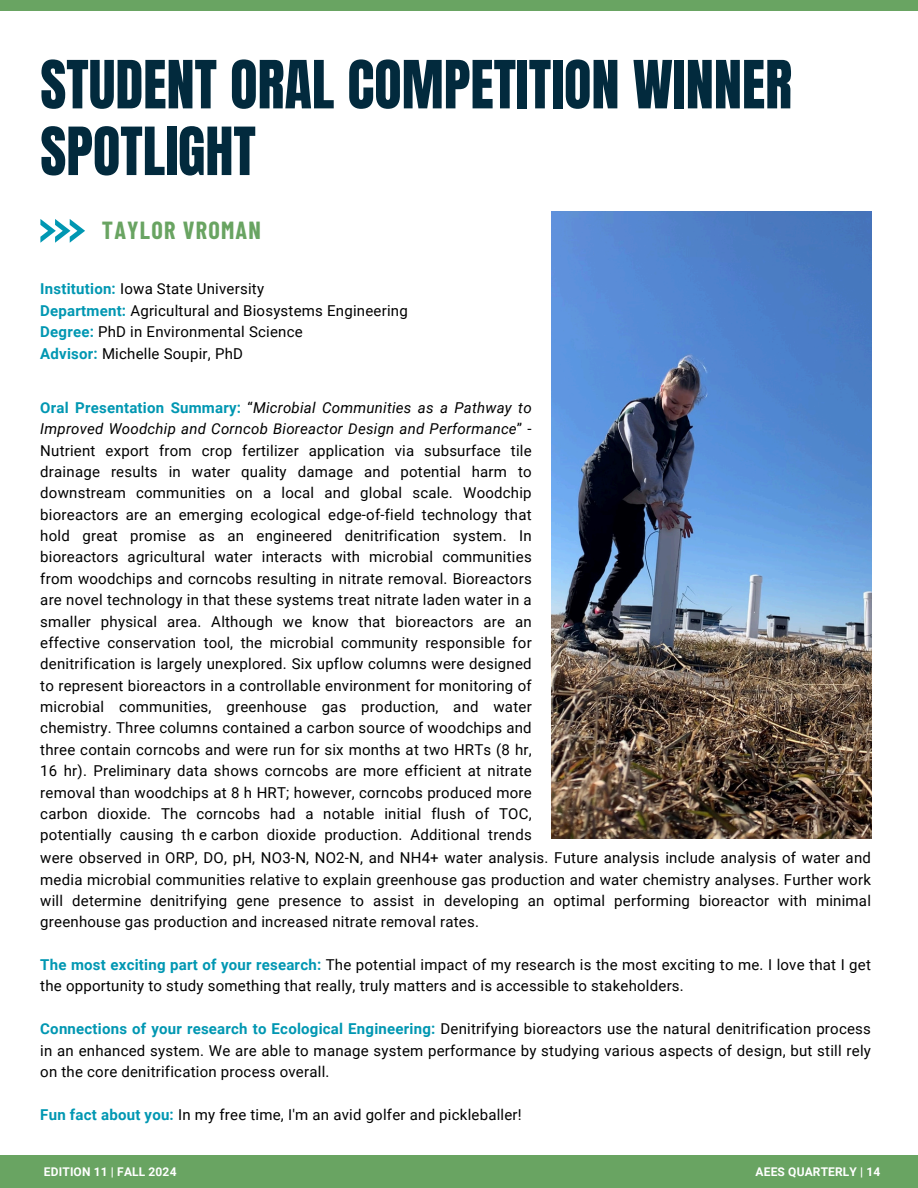
<style>
.page{position:relative;width:918px;height:1188px;background:#fff}
.page>*{position:absolute;margin:0;border:0;box-sizing:border-box;transform-origin:0 0}
.t1{font:56.4px/66.6px "Anton";color:#022a3d}
.t2{font:700 24.15px "Barlow Condensed";letter-spacing:.05em;color:#69a462}
.t3{font:15px/21.3px "Roboto";letter-spacing:.015em;color:#000;text-align:justify}
.t4{font:700 12px "Roboto";letter-spacing:.01em;color:#fff}
.s1{font-weight:700;color:#0097b2}
.s2{font-style:italic}
</style>
<div class="page">
<div style="left:0;top:0;width:918px;height:11px;background:#69a462"></div>
<div style="left:0;top:1155px;width:918px;height:33px;background:#69a462"></div>
<svg style="left:40px;top:219px;width:45px;height:24px"></svg>
<img style="left:552px;top:211px;width:319px;height:627px">
<p class="t1" style="left:40px;top:52px;width:753px">STUDENT ORAL COMPETITION WINNER<br>SPOTLIGHT</p>
<p class="t2" style="left:102px;top:215px;width:160px">TAYLOR VROMAN</p>
<h3 class="t3" style="left:40px;top:279px;width:369px;text-align:left"><span class="s1">Institution:</span> Iowa State University<br><span class="s1">Department:</span> Agricultural and Biosystems Engineering<br><span class="s1">Degree:</span> PhD in Environmental Science</h3>
<h3 class="t3" style="left:40px;top:343px;width:204px"><span class="s1">Advisor:</span> Michelle Soupir, PhD</h3>
<h3 class="t3" style="left:40px;top:397px;width:493px"><span class="s1">Oral Presentation Summary:</span> “<span class="s2">Microbial Communities as a Pathway to Improved Woodchip and Corncob Bioreactor Design and Performance</span>” - Nutrient export from crop fertilizer application via subsurface tile drainage results in water quality damage and potential harm to downstream communities on a local and global scale. Woodchip bioreactors are an emerging ecological edge-of-field technology that hold great promise as an engineered denitrification system. In bioreactors agricultural water interacts with microbial communities from woodchips and corncobs resulting in nitrate removal. Bioreactors are novel technology in that these systems treat nitrate laden water in a smaller physical area. Although we know that bioreactors are an effective conservation tool, the microbial community responsible for denitrification is largely unexplored. Six upflow columns were designed to represent bioreactors in a controllable environment for monitoring of microbial communities, greenhouse gas production, and water chemistry. Three columns contained a carbon source of woodchips and three contain corncobs and were run for six months at two HRTs (8 hr, 16 hr). Preliminary data shows corncobs are more efficient at nitrate removal than woodchips at 8 h HRT; however, corncobs produced more carbon dioxide. The corncobs had a notable initial flush of TOC, potentially causing th e carbon dioxide production. Additional trends</h3>
<p class="t3" style="left:40px;top:847px;width:832px">were observed in ORP, DO, pH, NO3-N, NO2-N, and NH4+ water analysis. Future analysis include analysis of water and media microbial communities relative to explain greenhouse gas production and water chemistry analyses. Further work will determine denitrifying gene presence to assist in developing an optimal performing bioreactor with minimal greenhouse gas production and increased nitrate removal rates.</p>
<h2 class="t3" style="left:40px;top:954px;width:832px"><span class="s1">The most exciting part of your research:</span> The potential impact of my research is the most exciting to me. I love that I get the opportunity to study something that really, truly matters and is accessible to stakeholders.</h2>
<p class="t3" style="left:40px;top:1018px;width:832px"><span class="s1">Connections of your research to Ecological Engineering:</span> Denitrifying bioreactors use the natural denitrification process in an enhanced system. We are able to manage system performance by studying various aspects of design, but still rely on the core denitrification process overall.</p>
<h3 class="t3" style="left:40px;top:1104px;width:483px"><span class="s1">Fun fact about you:</span> In my free time, I'm an avid golfer and pickleballer!</h3>
<p class="t4" style="left:44px;top:1165px;width:134px">EDITION 11 | FALL 2024</p>
<p class="t4" style="left:756px;top:1165px;width:126px">AEES QUARTERLY | 14</p>
</div>
